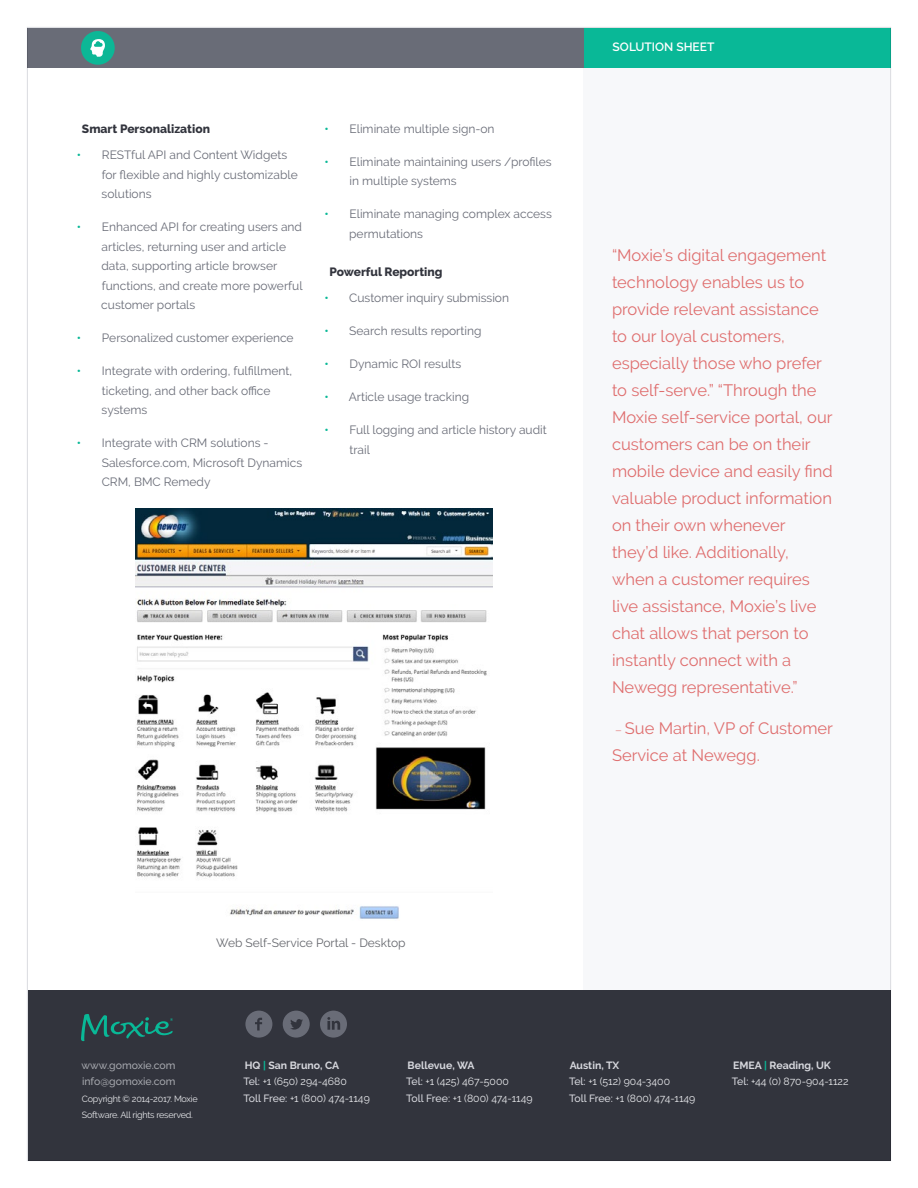
<style>
.page{position:relative;width:918px;height:1188px;background:#fff}
.page>*{position:absolute;margin:0;border:0;box-sizing:border-box;transform-origin:0 0}
.t1{font:16.5px/27px "Raleway";color:#df6e6e}
.t2{font:12px/19.5px "Raleway";color:#696c77}
.t3{font:800 12px "Raleway";color:#32343d}
.t4{font:12px "Raleway";color:#65676d}
.t5{font:600 12px "Raleway";color:#fff}
.t6{font:10.5px/16.5px "Raleway";color:#e7e8eb}
.t7{font:500 10.5px/16.5px "Raleway";color:#a5a7ad}
.t8{font:9px/16.5px "Raleway";letter-spacing:-.025em;color:#e7e8eb}
.s1{font-weight:600;color:#09b897}
.s2{font-size:12px;color:#e79292}
.s3{font-weight:700;color:#d7d8de}
.s4{font-weight:700;color:#09b897}
.s5{font-weight:500;color:#d7d8de}
</style>
<div class="page">
<div style="left:584px;top:67px;width:306px;height:1094px;background:#f7f8fa"></div>
<div style="left:28px;top:28px;width:556px;height:39px;background:#696c77"></div>
<div style="left:584px;top:28px;width:306px;height:39px;background:#09b897"></div>
<div style="left:28px;top:990px;width:862px;height:170px;background:#32343d"></div>
<svg style="left:283px;top:1011px;width:27px;height:27px"></svg>
<svg style="left:245px;top:1011px;width:27px;height:27px"></svg>
<svg style="left:320px;top:1011px;width:27px;height:27px"></svg>
<svg style="left:81px;top:1014px;width:92px;height:27px"></svg>
<svg style="left:81px;top:31px;width:34px;height:34px"></svg>
<img style="left:136px;top:509px;width:356px;height:410px">
<p class="t3" style="left:82px;top:122px;width:130px">Smart Personalization</p>
<p class="t2" style="left:102px;top:145px;width:198px;text-indent:-25px"><span class="s1">•</span> RESTful API and Content Widgets for flexible and highly customizable solutions</p>
<p class="t2" style="left:101px;top:217px;width:203px;text-indent:-24px"><span class="s1">•</span> Enhanced API for creating users and articles, returning user and article data, supporting article browser functions, and create more powerful customer portals</p>
<p class="t2" style="left:77px;top:328px;width:218px"><span class="s1">•</span> Personalized customer experience</p>
<p class="t2" style="left:102px;top:361px;width:192px;text-indent:-25px"><span class="s1">•</span> Integrate with ordering, fulfillment, ticketing, and other back office systems</p>
<p class="t2" style="left:102px;top:433px;width:202px;text-indent:-25px"><span class="s1">•</span> Integrate with CRM solutions -<br>Salesforce.com, Microsoft Dynamics<br>CRM, BMC Remedy</p>
<p class="t2" style="left:324px;top:119px;width:172px"><span class="s1">•</span> Eliminate multiple sign-on</p>
<p class="t2" style="left:350px;top:152px;width:204px;text-indent:-25px"><span class="s1">•</span> Eliminate maintaining users /profiles in multiple systems</p>
<p class="t2" style="left:349px;top:204px;width:204px;text-indent:-25px"><span class="s1">•</span> Eliminate managing complex access permutations</p>
<p class="t3" style="left:329px;top:265px;width:115px">Powerful Reporting</p>
<p class="t2" style="left:324px;top:288px;width:186px"><span class="s1">•</span> Customer inquiry submission</p>
<p class="t2" style="left:324px;top:321px;width:159px"><span class="s1">•</span> Search results reporting</p>
<p class="t2" style="left:324px;top:354px;width:138px"><span class="s1">•</span> Dynamic ROI results</p>
<p class="t2" style="left:324px;top:387px;width:146px"><span class="s1">•</span> Article usage tracking</p>
<p class="t2" style="left:349px;top:420px;width:199px;text-indent:-25px"><span class="s1">•</span> Full logging and article history audit trail</p>
<p class="t5" style="left:613px;top:40px;width:103px">SOLUTION SHEET</p>
<p class="t1" style="left:612px;top:242px;width:222px">“Moxie’s digital engagement technology enables us to provide relevant assistance to our loyal customers, especially those who prefer to self-serve.” “Through the<br>Moxie self-service portal, our customers can be on their mobile device and easily find valuable product information on their own whenever they’d like. Additionally, when a customer requires live assistance, Moxie’s live chat allows that person to instantly connect with a<br>Newegg representative.”</p>
<h1 class="t1" style="left:612px;top:714px;width:223px"><span class="s2">–</span> Sue Martin, VP of Customer<br>Service at Newegg.</h1>
<p class="t4" style="left:216px;top:935px;width:191px">Web Self-Service Portal - Desktop</p>
<p class="t7" style="left:82px;top:1057px;width:96px">www.gomoxie.com info@gomoxie.com</p>
<p class="t8" style="left:82px;top:1090px;width:118px">Copyright © 2014-2017. Moxie<br>Software. All rights reserved.</p>
<p class="t6" style="left:243px;top:1057px;width:128px"><span class="s3">HQ</span> <span class="s4">|</span> <span class="s3">San Bruno, CA<br></span><span class="s5">Tel:</span> +1 (650) 294-4680<br><span class="s5">Toll Free:</span> +1 (800) 474-1149</p>
<p class="t6" style="left:406px;top:1057px;width:128px"><span class="s3">Bellevue, WA<br></span><span class="s5">Tel:</span> +1 (425) 467-5000<br><span class="s5">Toll Free:</span> +1 (800) 474-1149</p>
<p class="t6" style="left:569px;top:1057px;width:128px"><span class="s3">Austin, TX<br></span><span class="s5">Tel:</span> +1 (512) 904-3400<br><span class="s5">Toll Free:</span> +1 (800) 474-1149</p>
<p class="t6" style="left:732px;top:1057px;width:118px"><span class="s3">EMEA</span> <span class="s4">|</span> <span class="s3">Reading, UK<br></span><span class="s5">Tel:</span> +44 (0) 870-904-1122</p>
</div>
